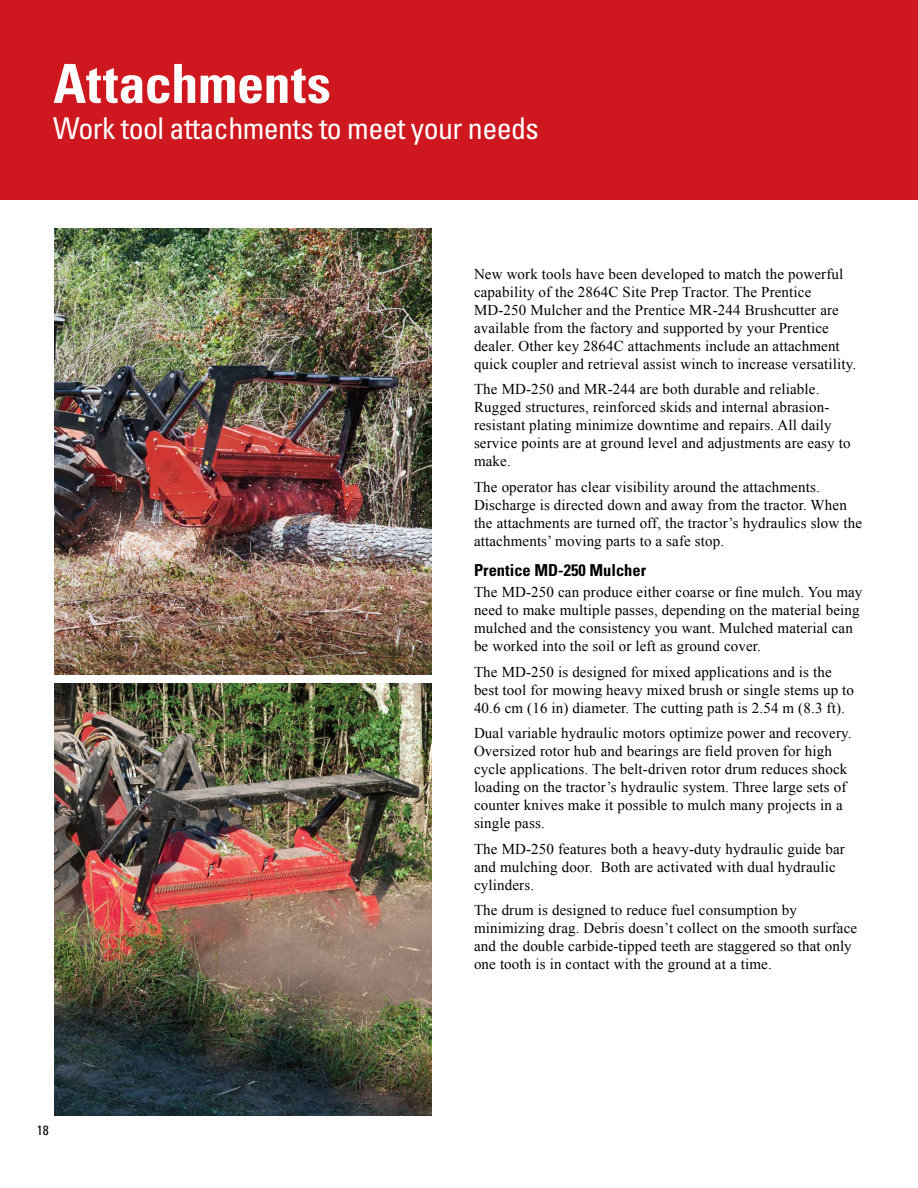
<style>
.page{position:relative;width:918px;height:1188px;background:#fff}
.page>*{position:absolute;margin:0;border:0;box-sizing:border-box;transform-origin:0 0}
.t1{font:700 condensed 54px "Univers";color:#fff}
.t2{font:condensed 30px "Univers";letter-spacing:-.02em;color:#fff}
.t3{font:700 condensed 16.5px "Univers";color:#000}
.t4{font:15px/18px "Times New Roman";letter-spacing:.01em;color:#000}
.t5{font:condensed 13.5px "Univers";color:#000}
</style>
<div class="page">
<div style="left:0;top:0;width:918px;height:200px;background:#ce171e"></div>
<img style="left:54px;top:228px;width:378px;height:447px">
<img style="left:54px;top:684px;width:378px;height:431px">
<h1 class="t1" style="left:53px;top:51px;width:279px">Attachments</h1>
<h2 class="t2" style="left:53px;top:109px;width:487px">Work tool attachments to meet your needs</h2>
<p class="t5" style="left:37px;top:1122px;width:13px">18</p>
<p class="t4" style="left:474px;top:265px;width:384px">New work tools have been developed to match the powerful capability of the 2864C Site Prep Tractor. The Prentice MD-250 Mulcher and the Prentice MR-244 Brushcutter are available from the factory and supported by your Prentice dealer. Other key 2864C attachments include an attachment quick coupler and retrieval assist winch to increase versatility.</p>
<p class="t4" style="left:474px;top:380px;width:378px">The MD-250 and MR-244 are both durable and reliable.<br>Rugged structures, reinforced skids and internal abrasion&shy;resistant plating minimize downtime and repairs. All daily service points are at ground level and adjustments are easy to make.</p>
<p class="t4" style="left:474px;top:478px;width:390px">The operator has clear visibility around the attachments.<br>Discharge is directed down and away from the tractor. When the attachments are turned off, the tractor’s hydraulics slow the attachments’ moving parts to a safe stop.</p>
<p class="t3" style="left:474px;top:560px;width:174px">Prentice MD-250 Mulcher</p>
<p class="t4" style="left:474px;top:583px;width:390px">The MD-250 can produce either coarse or fine mulch. You may need to make multiple passes, depending on the material being mulched and the consistency you want. Mulched material can be worked into the soil or left as ground cover.</p>
<p class="t4" style="left:474px;top:662px;width:382px">The MD-250 is designed for mixed applications and is the best tool for mowing heavy mixed brush or single stems up to<br>40.6 cm (16 in) diameter. The cutting path is 2.54 m (8.3 ft).</p>
<p class="t4" style="left:474px;top:724px;width:379px">Dual variable hydraulic motors optimize power and recovery.<br>Oversized rotor hub and bearings are field proven for high cycle applications. The belt-driven rotor drum reduces shock loading on the tractor’s hydraulic system. Three large sets of counter knives make it possible to mulch many projects in a single pass.</p>
<p class="t4" style="left:474px;top:839px;width:372px">The MD-250 features both a heavy-duty hydraulic guide bar and mulching door. Both are activated with dual hydraulic cylinders.</p>
<p class="t4" style="left:474px;top:901px;width:385px">The drum is designed to reduce fuel consumption by minimizing drag. Debris doesn’t collect on the smooth surface and the double carbide-tipped teeth are staggered so that only one tooth is in contact with the ground at a time.</p>
</div>
